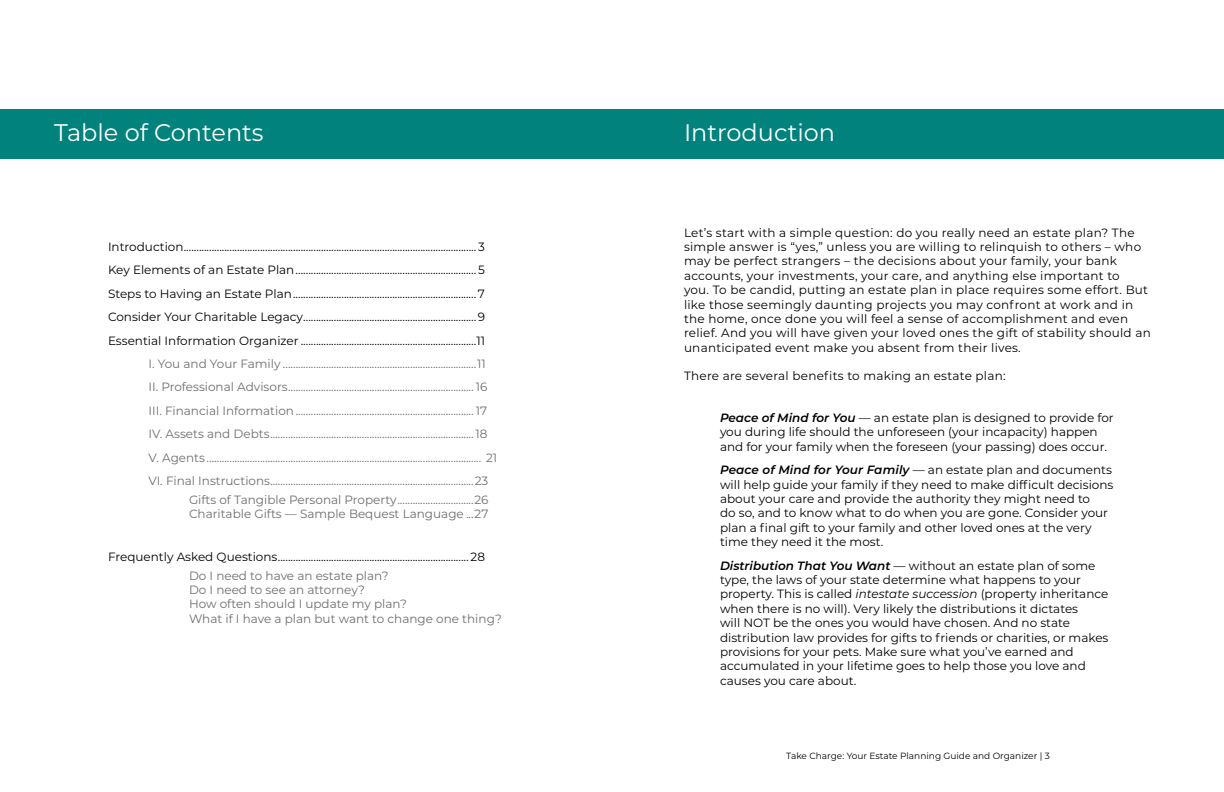
<style>
.page{position:relative;width:1224px;height:792px;background:#fff}
.page>*{position:absolute;margin:0;border:0;box-sizing:border-box;transform-origin:0 0}
.t1{font:24px "Montserrat";color:#fff}
.t2{font:12px/14.4px "Montserrat";color:#000}
.t3{font:12px/23.4px "Montserrat";color:#6d6e71}
.t4{font:12px/14.4px "Montserrat";letter-spacing:.02em;color:#000}
.t5{font:9px "Montserrat";color:#000}
.s1{font-weight:600;font-style:italic}
.s2{font-style:italic}
</style>
<div class="page">
<div style="left:0;top:109px;width:1224px;height:49px;background:#02827c"></div>
<h1 class="t1" style="left:54px;top:116px;width:211px">Table of Contents</h1>
<p class="t2" style="left:108px;top:235px;width:379px;line-height:23.4px;text-align:justify">Introduction................................................................................................................... 3<br>Key Elements of an Estate Plan....................................................................... 5<br>Steps to Having an Estate Plan........................................................................7<br>Consider Your Charitable Legacy....................................................................9<br>Essential Information Organizer .....................................................................11</p>
<p class="t3" style="left:148px;top:352px;width:350px">I. You and Your Family ............................................................................11<br>II. Professional Advisors......................................................................... 16<br>III. Financial Information...................................................................... 17<br>IV. Assets and Debts................................................................................18<br>V. Agents ............................................................................................................ 21<br>VI. Final Instructions................................................................................23</p>
<p class="t3" style="left:189px;top:492px;width:301px;line-height:14.4px">Gifts of Tangible Personal Property..............................26<br>Charitable Gifts — Sample Bequest Language ...27</p>
<p class="t2" style="left:108px;top:549px;width:379px">Frequently Asked Questions........................................................................... 28</p>
<p class="t3" style="left:189px;top:568px;width:314px;line-height:14.4px">Do I need to have an estate plan?<br>Do I need to see an attorney?<br>How often should I update my plan?<br>What if I have a plan but want to change one thing?</p>
<h1 class="t1" style="left:684px;top:116px;width:153px">Introduction</h1>
<p class="t4" style="left:684px;top:225px;width:468px">Let’s start with a simple question: do you really need an estate plan? The simple answer is “yes,” unless you are willing to relinquish to others – who may be perfect strangers – the decisions about your family, your bank accounts, your investments, your care, and anything else important to<br>you. To be candid, putting an estate plan in place requires some effort. But like those seemingly daunting projects you may confront at work and in the home, once done you will feel a sense of accomplishment and even relief. And you will have given your loved ones the gift of stability should an unanticipated event make you absent from their lives.</p>
<p class="t4" style="left:684px;top:368px;width:323px">There are several benefits to making an estate plan:</p>
<p class="t2" style="left:720px;top:410px;width:395px"><span class="s1">Peace of Mind for You</span> — an estate plan is designed to provide for you during life should the unforeseen (your incapacity) happen and for your family when the foreseen (your passing) does occur.</p>
<p class="t2" style="left:720px;top:462px;width:395px"><span class="s1">Peace of Mind for Your Family</span> — an estate plan and documents will help guide your family if they need to make difficult decisions about your care and provide the authority they might need to<br>do so, and to know what to do when you are gone. Consider your plan a final gift to your family and other loved ones at the very time they need it the most.</p>
<p class="t2" style="left:720px;top:558px;width:390px"><span class="s1">Distribution That You Want</span> — without an estate plan of some type, the laws of your state determine what happens to your property. This is called <span class="s2">intestate succession</span> (property inheritance when there is no will). Very likely the distributions it dictates<br>will NOT be the ones you would have chosen. And no state distribution law provides for gifts to friends or charities, or makes provisions for your pets. Make sure what you’ve earned and accumulated in your lifetime goes to help those you love and causes you care about.</p>
<p class="t5" style="left:786px;top:750px;width:265px">Take Charge: Your Estate Planning Guide and Organizer | 3</p>
</div>
